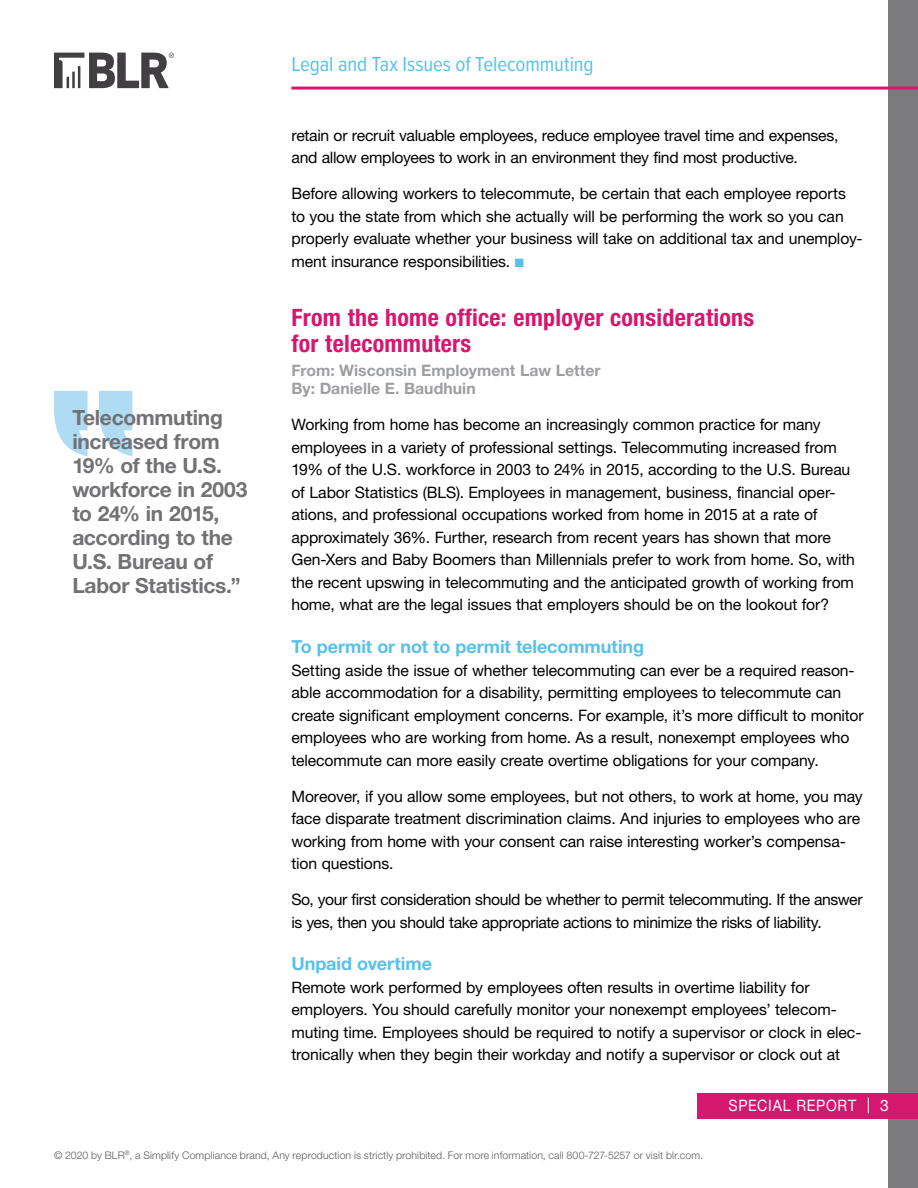
<style>
.page{position:relative;width:918px;height:1188px;background:#fff}
.page>*{position:absolute;margin:0;border:0;box-sizing:border-box;transform-origin:0 0}
.t1{font:700 condensed 24px/25.5px "Helvetica Neue LT Std";letter-spacing:.01em;color:#d41870}
.t2{font:700 21px/24px "Helvetica Neue LT Std";letter-spacing:-.015em;color:#727275}
.t3{font:21px "Proxima Nova Cond";letter-spacing:-.005em;color:#57c1e9}
.t4{font:700 18px "Helvetica Neue LT Std";letter-spacing:-.005em;color:#57c1e9}
.t5{font:15.75px/22.5px "Helvetica Neue LT Std";letter-spacing:-.01em;color:#000}
.t6{font:700 15.75px/18px "Helvetica Neue LT Std";color:#9d9ea1}
.t7{font:15.75px "Helvetica Neue LT Std";letter-spacing:.055em;color:#fff;scale:.9 1}
.t8{font:300 10.5px "Helvetica Neue LT Std";letter-spacing:.01em;color:#58595b}
.s1{color:#57c1e9}
</style>
<div class="page">
<div style="left:889px;top:0;width:29px;height:1188px;background:#7b7b7e"></div>
<div style="left:698px;top:1093px;width:220px;height:25px;background:#d41870"></div>
<hr style="left:291px;top:87px;width:627px;height:3px;background:#d41870">
<svg style="left:54px;top:53px;width:120px;height:35px"></svg>
<svg style="left:54px;top:391px;width:78px;height:65px"></svg>
<h2 class="t2" style="left:72px;top:405px;width:177px">Telecommuting increased from<br>19% of the U.S. workforce in 2003 to 24% in 2015, according to the<br>U.S. Bureau of<br>Labor Statistics.”</h2>
<h2 class="t3" style="left:291px;top:48px;width:304px">Legal and Tax Issues of Telecommuting</h2>
<p class="t5" style="left:291px;top:124px;width:549px">retain or recruit valuable employees, reduce employee travel time and expenses, and allow employees to work in an environment they find most productive.</p>
<p class="t5" style="left:291px;top:182px;width:573px">Before allowing workers to telecommute, be certain that each employee reports to you the state from which she actually will be performing the work so you can properly evaluate whether your business will take on additional tax and unemploy&shy;ment insurance responsibilities. <span class="s1">■</span></p>
<h1 class="t1" style="left:291px;top:305px;width:464px">From the home office: employer considerations for telecommuters</h1>
<p class="t6" style="left:291px;top:361px;width:311px">From: Wisconsin Employment Law Letter<br>By: Danielle E. Baudhuin</p>
<p class="t5" style="left:291px;top:413px;width:565px">Working from home has become an increasingly common practice for many employees in a variety of professional settings. Telecommuting increased from 19% of the U.S. workforce in 2003 to 24% in 2015, according to the U.S. Bureau of Labor Statistics (BLS). Employees in management, business, financial oper&shy;ations, and professional occupations worked from home in 2015 at a rate of approximately 36%. Further, research from recent years has shown that more Gen-Xers and Baby Boomers than Millennials prefer to work from home. So, with the recent upswing in telecommuting and the anticipated growth of working from home, what are the legal issues that employers should be on the lookout for?</p>
<p class="t4" style="left:291px;top:636px;width:354px">To permit or not to permit telecommuting</p>
<p class="t5" style="left:291px;top:659px;width:574px">Setting aside the issue of whether telecommuting can ever be a required reason&shy;able accommodation for a disability, permitting employees to telecommute can create significant employment concerns. For example, it’s more difficult to monitor employees who are working from home. As a result, nonexempt employees who telecommute can more easily create overtime obligations for your company.</p>
<p class="t5" style="left:291px;top:785px;width:573px">Moreover, if you allow some employees, but not others, to work at home, you may face disparate treatment discrimination claims. And injuries to employees who are working from home with your consent can raise interesting worker’s compensa&shy;tion questions.</p>
<p class="t5" style="left:291px;top:888px;width:573px">So, your first consideration should be whether to permit telecommuting. If the answer is yes, then you should take appropriate actions to minimize the risks of liability.</p>
<p class="t4" style="left:291px;top:953px;width:142px">Unpaid overtime</p>
<p class="t5" style="left:291px;top:976px;width:572px">Remote work performed by employees often results in overtime liability for employers. You should carefully monitor your nonexempt employees’ telecom&shy;muting time. Employees should be required to notify a supervisor or clock in elec&shy;tronically when they begin their workday and notify a supervisor or clock out at</p>
<p class="t7" style="left:728px;top:1096px;width:180px">SPECIAL REPORT | 3</p>
<p class="t8" style="left:54px;top:1148px;width:651px">© 2020 by BLR<sup>®</sup>, a Simplify Compliance brand, Any reproduction is strictly prohibited. For more information, call 800-727-5257 or visit blr.com.</p>
</div>
